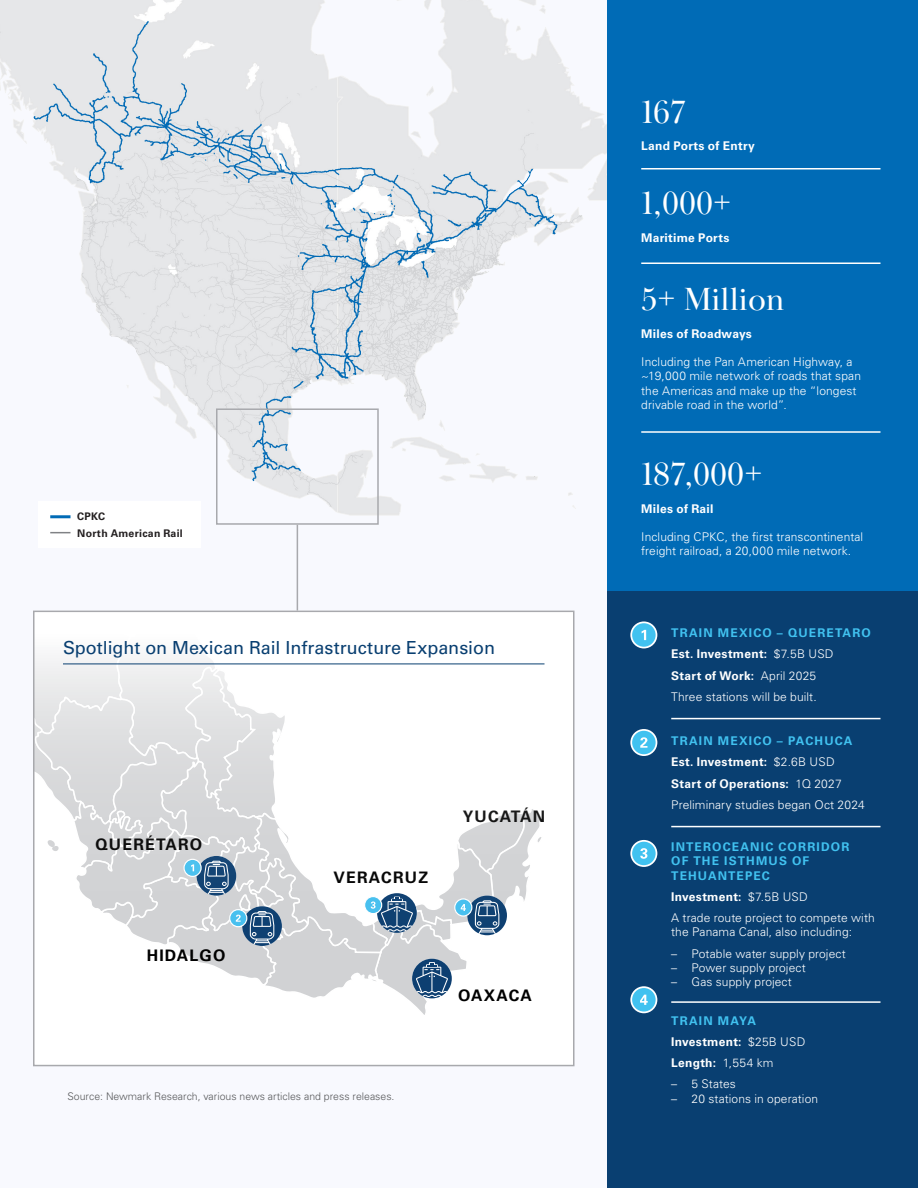
<style>
.page{position:relative;width:918px;height:1188px;background:#fff}
.page>*{position:absolute;margin:0;border:0;box-sizing:border-box;transform-origin:0 0}
.t1{font:33px "Baskerville Display PT";color:#fff}
.t2{font:18px "Univers LT Pro 55 Roman";color:#093f71}
.t3{font:700 15.9px "Univers LT Pro 65";letter-spacing:.075em;color:#000}
.t4{font:300 12px/14.4px "Univers LT Pro 45";letter-spacing:.01em;color:#fff}
.t5{font:700 12px "Univers LT Pro 65";letter-spacing:.02em;color:#fff}
.t6{font:700 12px/14.4px "Univers LT Pro 65";letter-spacing:.095em;color:#41c2f0}
.t7{font:300 10.5px "Univers LT Pro 45";color:#57585a}
.t8{font:700 10.5px "Univers LT Pro 65";letter-spacing:.025em;color:#231f20}
.s1{font-family:"Univers LT Pro 45";font-weight:300}
</style>
<div class="page">
<div style="left:0;top:0;width:608px;height:1188px;background:#f8f9fe"></div>
<img style="left:0;top:0;width:608px;height:516px">
<div style="left:608px;top:590px;width:310px;height:598px;background:#093f71"></div>
<div style="left:608px;top:0;width:310px;height:590px;background:#006bb6"></div>
<hr style="left:641px;top:168px;width:239px;height:2px;background:#fff">
<hr style="left:641px;top:262px;width:239px;height:2px;background:#fff">
<hr style="left:641px;top:431px;width:239px;height:2px;background:#fff">
<svg style="left:671px;top:717px;width:209px;height:111px"></svg>
<hr style="left:671px;top:718px;width:209px;height:1px;background:#fff">
<hr style="left:671px;top:826px;width:209px;height:1px;background:#fff">
<hr style="left:671px;top:1001px;width:209px;height:2px;background:#fff">
<div style="left:34px;top:611px;width:540px;height:455px;background:#fff"></div>
<svg style="left:36px;top:658px;width:509px;height:357px"></svg>
<div style="left:33px;top:611px;width:541px;height:455px;border:2px solid #a8a9ad"></div>
<svg style="left:630px;top:621px;width:27px;height:27px"></svg>
<svg style="left:630px;top:729px;width:27px;height:27px"></svg>
<svg style="left:630px;top:840px;width:27px;height:27px"></svg>
<svg style="left:630px;top:986px;width:27px;height:27px"></svg>
<div style="left:216px;top:408px;width:163px;height:117px;border:2px solid #a8a9ad"></div>
<hr style="left:297px;top:525px;width:1px;height:86px;background:#a8a9ad">
<hr style="left:63px;top:664px;width:481px;height:1px;background:#093f71">
<div style="left:38px;top:501px;width:163px;height:47px;background:#fff"></div>
<hr style="left:50px;top:515px;width:21px;height:3px;background:#006bb6">
<svg style="left:50px;top:532px;width:21px;height:1px"></svg>
<p class="t1" style="left:641px;top:92px;width:46px">167</p>
<p class="t5" style="left:641px;top:138px;width:115px">Land Ports of Entry</p>
<p class="t1" style="left:641px;top:183px;width:92px">1,000+</p>
<p class="t5" style="left:641px;top:229px;width:90px">Maritime Ports</p>
<p class="t8" style="left:77px;top:509px;width:29px">CPKC</p>
<p class="t8" style="left:77px;top:525px;width:107px">North American Rail</p>
<p class="t2" style="left:63px;top:635px;width:434px">Spotlight on Mexican Rail Infrastructure Expansion</p>
<h3 class="t3" style="left:95px;top:833px;width:108px">QUERÉTARO</h3>
<h3 class="t3" style="left:147px;top:945px;width:80px">HIDALGO</h3>
<h3 class="t3" style="left:334px;top:866px;width:96px">VERACRUZ</h3>
<h3 class="t3" style="left:463px;top:805px;width:84px">YUCATÁN</h3>
<h3 class="t3" style="left:458px;top:984px;width:75px">OAXACA</h3>
<p class="t1" style="left:641px;top:279px;width:145px">5+ Million</p>
<p class="t5" style="left:641px;top:325px;width:112px">Miles of Roadways</p>
<p class="t4" style="left:641px;top:354px;width:221px">Including the Pan American Highway, a ~19,000 mile network of roads that span the Americas and make up the “longest drivable road in the world”.</p>
<p class="t1" style="left:641px;top:454px;width:123px">187,000+</p>
<p class="t5" style="left:641px;top:500px;width:74px">Miles of Rail</p>
<p class="t4" style="left:641px;top:529px;width:224px">Including CPKC, the first transcontinental freight railroad, a 20,000 mile network.</p>
<p class="t6" style="left:671px;top:625px;width:201px">TRAIN MEXICO – QUERETARO</p>
<p class="t5" style="left:671px;top:646px;width:164px">Est. Investment: <span class="s1">$7.5B USD</span></p>
<p class="t5" style="left:671px;top:667px;width:147px">Start of Work: <span class="s1">April 2025</span></p>
<p class="t4" style="left:671px;top:689px;width:147px">Three stations will be built.</p>
<p class="t6" style="left:671px;top:733px;width:183px">TRAIN MEXICO – PACHUCA</p>
<p class="t5" style="left:671px;top:754px;width:165px">Est. Investment: <span class="s1">$2.6B USD</span></p>
<p class="t5" style="left:671px;top:775px;width:172px">Start of Operations: <span class="s1">1Q 2027</span></p>
<p class="t4" style="left:671px;top:797px;width:195px">Preliminary studies began Oct 2024</p>
<p class="t6" style="left:671px;top:839px;width:180px">INTEROCEANIC CORRIDOR<br>OF THE ISTHMUS OF<br>TEHUANTEPEC</p>
<p class="t5" style="left:671px;top:888px;width:138px">Investment: <span class="s1">$7.5B USD</span></p>
<p class="t4" style="left:671px;top:910px;width:205px">A trade route project to compete with the Panama Canal, also including:</p>
<p class="t4" style="left:671px;top:946px;width:176px">– Potable water supply project</p>
<p class="t4" style="left:671px;top:960px;width:136px">– Power supply project</p>
<p class="t4" style="left:671px;top:975px;width:122px">– Gas supply project</p>
<p class="t6" style="left:671px;top:1013px;width:86px">TRAIN MAYA</p>
<p class="t5" style="left:671px;top:1033px;width:136px">Investment: <span class="s1">$25B USD</span></p>
<p class="t5" style="left:671px;top:1054px;width:104px">Length: <span class="s1">1,554 km</span></p>
<p class="t4" style="left:671px;top:1077px;width:66px">– 5 States</p>
<p class="t7" style="left:68px;top:1090px;width:329px">Source: Newmark Research, various news articles and press releases.</p>
<p class="t4" style="left:671px;top:1091px;width:148px">– 20 stations in operation</p>
</div>
